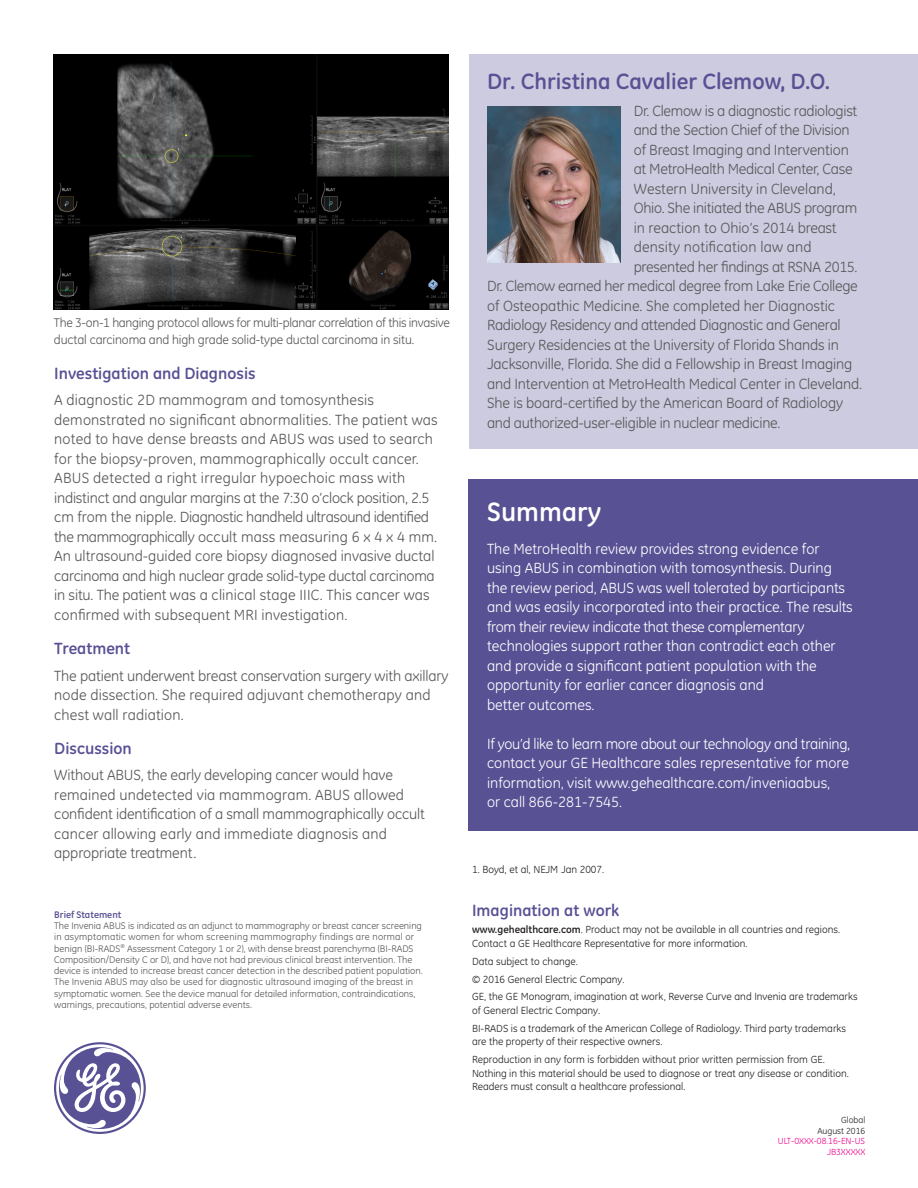
<style>
.page{position:relative;width:918px;height:1188px;background:#fff}
.page>*{position:absolute;margin:0;border:0;box-sizing:border-box;transform-origin:0 0}
.t1{font:700 27px "GE Inspira";color:#fff}
.t2{font:700 22.5px "GE Inspira";color:#585194}
.t3{font:700 16.5px "GE Inspira";color:#585194}
.t4{font:15px/19.5px "GE Inspira";letter-spacing:-.01em;color:#57585a}
.t5{font:15px/19.5px "GE Inspira";letter-spacing:.01em;color:#57585a}
.t6{font:15px/19.5px "GE Inspira";color:#fff}
.t7{font:12.75px/17.2px "GE Inspira";letter-spacing:-.025em;color:#57585a}
.Folios_Black_7_9{font:10.5px/13.5px "GE Inspira";color:#231f20}
.Body_9_11{font:9.75px/11.2px "GE Inspira";color:#57585a}
.Subhead_Level_2_9_11{font:700 9.75px "GE Inspira";color:#585194}
.t8{font:9px/10.5px "GE Inspira";color:#ed028c;text-align:right}
.t9{font:9px "GE Inspira";color:#231f20}
.s1{font-weight:700}
.s2{color:#231f20}
</style>
<div class="page">
<div style="left:469px;top:479px;width:449px;height:351px;background:#585194"></div>
<svg style="left:54px;top:1042px;width:92px;height:92px"></svg>
<div style="left:469px;top:54px;width:449px;height:394px;background:#cdcbdf"></div>
<img style="left:487px;top:106px;width:133px;height:156px">
<img style="left:54px;top:54px;width:395px;height:255px">
<p class="t7" style="left:54px;top:314px;width:397px">The 3-on-1 hanging protocol allows for multi-planar correlation of this invasive ductal carcinoma and high grade solid-type ductal carcinoma in situ.</p>
<p class="t3" style="left:54px;top:363px;width:203px">Investigation and Diagnosis</p>
<p class="t5" style="left:54px;top:390px;width:385px">A diagnostic 2D mammogram and tomosynthesis demonstrated no significant abnormalities. The patient was noted to have dense breasts and ABUS was used to search for the biopsy-proven, mammographically occult cancer.<br>ABUS detected a right irregular hypoechoic mass with indistinct and angular margins at the 7:30 o’clock position, 2.5 cm from the nipple. Diagnostic handheld ultrasound identified the mammographically occult mass measuring 6 x 4 x 4 mm.<br>An ultrasound-guided core biopsy diagnosed invasive ductal carcinoma and high nuclear grade solid-type ductal carcinoma in situ. The patient was a clinical stage IIIC. This cancer was confirmed with subsequent MRI investigation.</p>
<p class="t3" style="left:54px;top:638px;width:77px">Treatment</p>
<p class="t5" style="left:54px;top:666px;width:396px">The patient underwent breast conservation surgery with axillary node dissection. She required adjuvant chemotherapy and chest wall radiation.</p>
<p class="t3" style="left:54px;top:738px;width:79px">Discussion</p>
<p class="t4" style="left:54px;top:765px;width:372px">Without ABUS, the early developing cancer would have remained undetected via mammogram. ABUS allowed confident identification of a small mammographically occult cancer allowing early and immediate diagnosis and appropriate treatment.</p>
<p class="Subhead_Level_2_9_11" style="left:54px;top:908px;width:69px">Brief Statement</p>
<p class="Body_9_11" style="left:54px;top:920px;width:370px">The Invenia ABUS is indicated as an adjunct to mammography or breast cancer screening in asymptomatic women for whom screening mammography findings are normal or benign (BI-RADS<sup>®</sup> Assessment Category 1 or 2), with dense breast parenchyma (BI-RADS Composition/Density C or D), and have not had previous clinical breast intervention. The device is intended to increase breast cancer detection in the described patient population.<br>The Invenia ABUS may also be used for diagnostic ultrasound imaging of the breast in symptomatic women. See the device manual for detailed information, contraindications, warnings, precautions, potential adverse events.</p>
<p class="t2" style="left:487px;top:67px;width:345px">Dr. Christina Cavalier Clemow, D.O.</p>
<p class="t4" style="left:634px;top:101px;width:225px">Dr. Clemow is a diagnostic radiologist</p>
<p class="t4" style="left:634px;top:120px;width:217px">and the Section Chief of the Division</p>
<p class="t4" style="left:634px;top:140px;width:217px">of Breast Imaging and Intervention</p>
<p class="t4" style="left:634px;top:159px;width:220px">at MetroHealth Medical Center, Case</p>
<p class="t4" style="left:634px;top:179px;width:204px">Western University in Cleveland,</p>
<p class="t4" style="left:634px;top:198px;width:225px">Ohio. She initiated the ABUS program</p>
<p class="t4" style="left:634px;top:218px;width:204px">in reaction to Ohio’s 2014 breast</p>
<p class="t5" style="left:634px;top:237px;width:179px">density notification law and</p>
<p class="t4" style="left:634px;top:257px;width:225px">presented her findings at RSNA 2015.</p>
<p class="t4" style="left:487px;top:276px;width:372px">Dr. Clemow earned her medical degree from Lake Erie College</p>
<p class="t4" style="left:487px;top:296px;width:350px">of Osteopathic Medicine. She completed her Diagnostic</p>
<p class="t4" style="left:487px;top:315px;width:355px">Radiology Residency and attended Diagnostic and General</p>
<p class="t4" style="left:487px;top:335px;width:353px">Surgery Residencies at the University of Florida Shands in</p>
<p class="t4" style="left:487px;top:354px;width:367px">Jacksonville, Florida. She did a Fellowship in Breast Imaging</p>
<p class="t4" style="left:487px;top:374px;width:377px">and Intervention at MetroHealth Medical Center in Cleveland.</p>
<p class="t4" style="left:487px;top:393px;width:358px">She is board-certified by the American Board of Radiology</p>
<p class="t4" style="left:487px;top:413px;width:295px">and authorized-user-eligible in nuclear medicine.</p>
<p class="t1" style="left:487px;top:494px;width:116px">Summary</p>
<p class="t6" style="left:487px;top:539px;width:367px">The MetroHealth review provides strong evidence for using ABUS in combination with tomosynthesis. During the review period, ABUS was well tolerated by participants and was easily incorporated into their practice. The results from their review indicate that these complementary technologies support rather than contradict each other and provide a significant patient population with the opportunity for earlier cancer diagnosis and<br>better outcomes.</p>
<p class="t6" style="left:487px;top:734px;width:365px">If you’d like to learn more about our technology and training, contact your GE Healthcare sales representative for more information, visit www.gehealthcare.com/inveniaabus,<br>or call 866-281-7545.</p>
<p class="Folios_Black_7_9" style="left:472px;top:863px;width:134px">1. Boyd, et al, NEJM Jan 2007.</p>
<p class="t3" style="left:472px;top:899px;width:149px">Imagination at work</p>
<p class="Folios_Black_7_9" style="left:472px;top:923px;width:370px"><span class="s1">www.gehealthcare.com</span>. Product may not be available in all countries and regions.<br>Contact a GE Healthcare Representative for more information.</p>
<p class="Folios_Black_7_9" style="left:472px;top:954px;width:107px">Data subject to change.</p>
<p class="Folios_Black_7_9" style="left:472px;top:972px;width:154px">© 2016 General Electric Company.</p>
<p class="Folios_Black_7_9" style="left:472px;top:990px;width:387px">GE, the GE Monogram, imagination at work, Reverse Curve and Invenia are trademarks of General Electric Company.</p>
<p class="Folios_Black_7_9" style="left:472px;top:1021px;width:375px">BI-RADS is a trademark of the American College of Radiology. Third party trademarks are the property of their respective owners.</p>
<p class="Folios_Black_7_9" style="left:472px;top:1053px;width:378px">Reproduction in any form is forbidden without prior written permission from GE.<br>Nothing in this material should be used to diagnose or treat any disease or condition.<br>Readers must consult a healthcare professional.</p>
<p class="t9" style="left:841px;top:1115px;width:26px">Global</p>
<p class="t8" style="left:778px;top:1125px;width:89px"><span class="s2">August 2016<br></span>ULT-0XXX-08.16-EN-US</p>
<p class="t8" style="left:827px;top:1146px;width:40px">JB3XXXXX</p>
</div>
